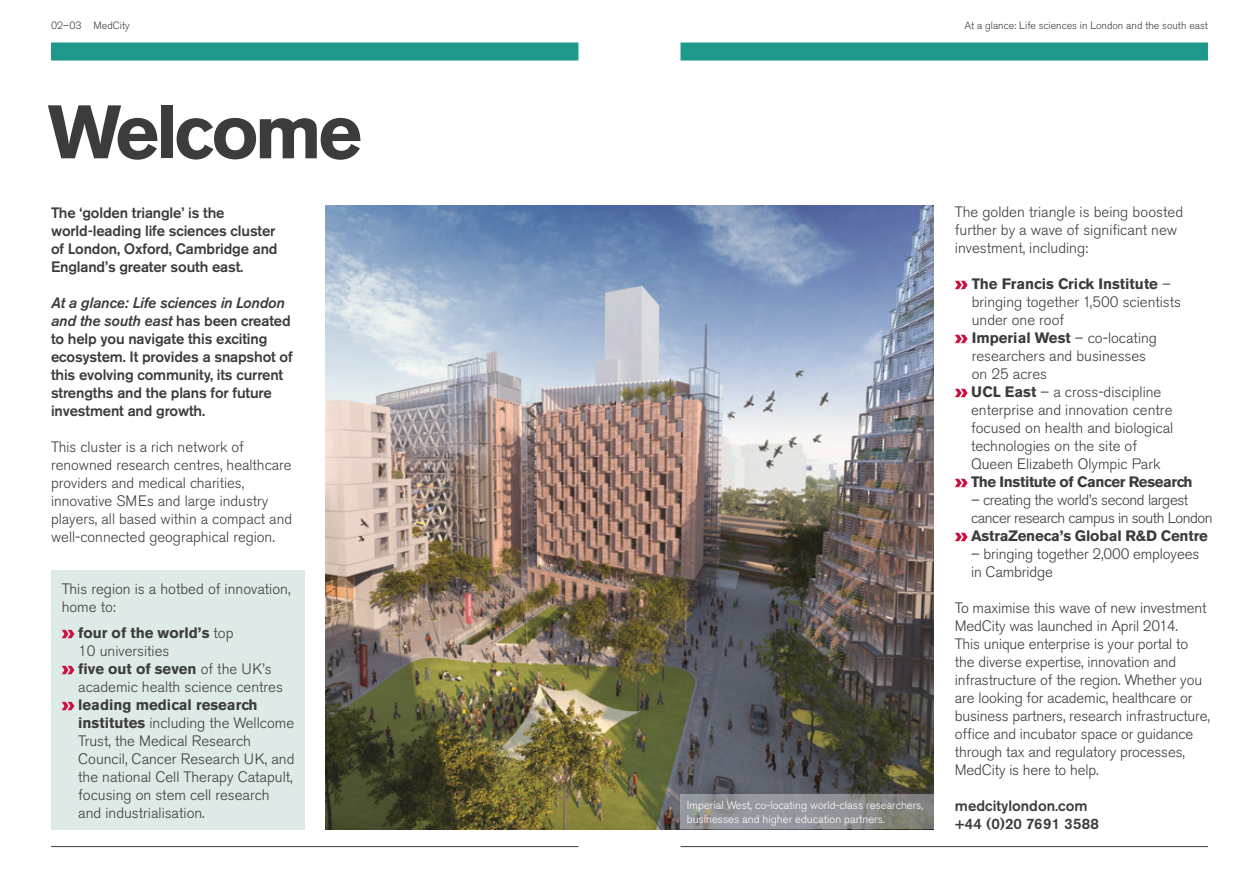
<style>
.page{position:relative;width:1259px;height:893px;background:#fff}
.page>*{position:absolute;margin:0;border:0;box-sizing:border-box;transform-origin:0 0}
.t1{font:700 75px "Akzidenz Grotesk BE";letter-spacing:-.05em;color:#3c3c3b}
.t2{font:300 15px/18px "Akzidenz Grotesk BE";color:#3c3c3b}
.t3{font:500 15px/18px "Akzidenz Grotesk BE";letter-spacing:-.01em;color:#3c3c3b}
.t4{font:300 15px/18px "Akzidenz Grotesk BE";letter-spacing:-.03em;color:#3c3c3b}
.t5{font:700 15px "Akzidenz Grotesk BE";letter-spacing:-.025em;color:#3c3c3b}
.t6{font:300 11.25px/13.5px "Akzidenz Grotesk BE";color:#fff}
.t7{font:300 10.5px "Akzidenz Grotesk BE";color:#3c3c3b}
.s1{font-style:italic}
.s2{font-weight:700}
</style>
<div class="page">
<img style="left:325px;top:206px;width:608px;height:623px">
<svg style="left:680px;top:795px;width:253px;height:34px;background:#8e8f92"></svg>
<hr style="left:680px;top:846px;width:528px;height:1px;background:#3c3c3b">
<hr style="left:51px;top:846px;width:527px;height:1px;background:#3c3c3b">
<div style="left:680px;top:43px;width:528px;height:18px;background:#1d988a"></div>
<div style="left:51px;top:43px;width:527px;height:18px;background:#1d988a"></div>
<div style="left:51px;top:570px;width:253px;height:259px;background:#deeae7"></div>
<svg style="left:62px;top:630px;width:12px;height:8px"></svg>
<svg style="left:62px;top:666px;width:12px;height:8px"></svg>
<svg style="left:62px;top:702px;width:12px;height:8px"></svg>
<svg style="left:955px;top:281px;width:12px;height:8px"></svg>
<svg style="left:955px;top:335px;width:12px;height:8px"></svg>
<svg style="left:955px;top:389px;width:12px;height:8px"></svg>
<svg style="left:955px;top:479px;width:12px;height:8px"></svg>
<svg style="left:955px;top:533px;width:12px;height:8px"></svg>
<p class="t7" style="left:51px;top:20px;width:80px">02–03 MedCity</p>
<p class="t7" style="left:964px;top:20px;width:245px">At a glance: Life sciences in London and the south east</p>
<h1 class="t1" style="left:48px;top:89px;width:316px">Welcome</h1>
<p class="t3" style="left:51px;top:204px;width:228px">The ‘golden triangle’ is the world-leading life sciences cluster of London, Oxford, Cambridge and<br>England’s greater south east.</p>
<p class="t3" style="left:51px;top:294px;width:243px"><span class="s1">At a glance: Life sciences in London and the south east</span> has been created to help you navigate this exciting ecosystem. It provides a snapshot of this evolving community, its current strengths and the plans for future investment and growth.</p>
<p class="t2" style="left:51px;top:438px;width:243px">This cluster is a rich network of renowned research centres, healthcare providers and medical charities, innovative SMEs and large industry players, all based within a compact and well-connected geographical region.</p>
<p class="t2" style="left:62px;top:580px;width:230px">This region is a hotbed of innovation, home to:</p>
<p class="t2" style="left:78px;top:624px;width:206px"><span class="s2">four of the world’s</span> top<br>10 universities<br><span class="s2">five out of seven</span> of the UK’s academic health science centres</p>
<p class="t2" style="left:78px;top:696px;width:218px"><span class="s2">leading medical research institutes</span> including the Wellcome<br>Trust, the Medical Research<br>Council, Cancer Research UK, and the national Cell Therapy Catapult, focusing on stem cell research and industrialisation.</p>
<p class="t6" style="left:687px;top:799px;width:238px">Imperial West, co-locating world-class researchers, businesses and higher education partners.</p>
<p class="t2" style="left:955px;top:203px;width:230px">The golden triangle is being boosted further by a wave of significant new investment, including:</p>
<p class="t2" style="left:971px;top:275px;width:211px"><span class="s2">The Francis Crick Institute</span> – bringing together 1,500 scientists under one roof<br><span class="s2">Imperial West</span> – co-locating researchers and businesses<br>on 25 acres<br><span class="s2">UCL East</span> – a cross-discipline enterprise and innovation centre focused on health and biological technologies on the site of<br>Queen Elizabeth Olympic Park</p>
<p class="t5" style="left:971px;top:473px;width:223px">The Institute of Cancer Research</p>
<p class="t4" style="left:971px;top:491px;width:243px">– creating the world’s second largest cancer research campus in south London</p>
<p class="t5" style="left:971px;top:527px;width:238px">AstraZeneca’s Global R&amp;D Centre</p>
<p class="t2" style="left:971px;top:545px;width:230px">– bringing together 2,000 employees in Cambridge</p>
<p class="t2" style="left:955px;top:599px;width:257px">To maximise this wave of new investment MedCity was launched in April 2014.<br>This unique enterprise is your portal to the diverse expertise, innovation and infrastructure of the region. Whether you are looking for academic, healthcare or business partners, research infrastructure, office and incubator space or guidance through tax and regulatory processes, MedCity is here to help.</p>
<p class="t3" style="left:955px;top:797px;width:146px">medcitylondon.com +44 (0)20 7691 3588</p>
</div>
